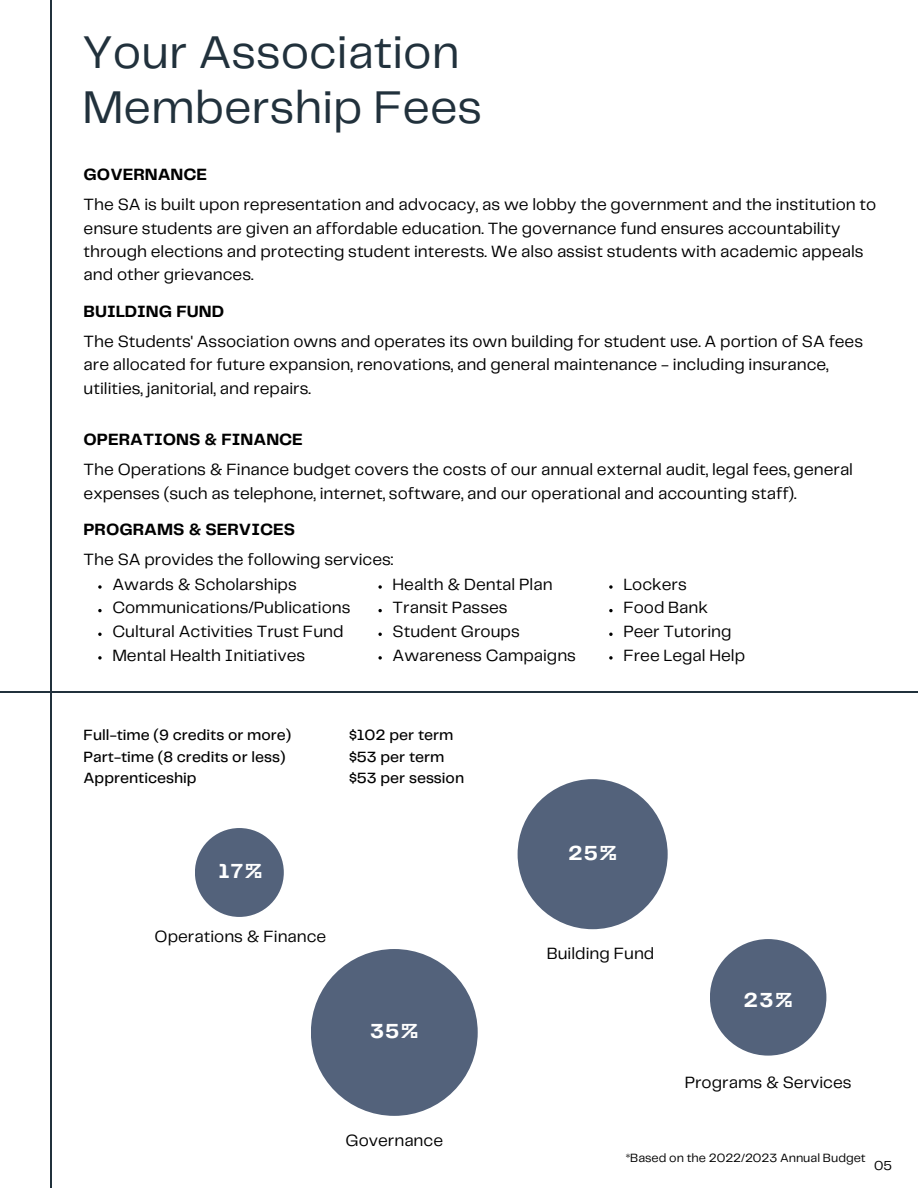
<style>
.page{position:relative;width:918px;height:1188px;background:#fff}
.page>*{position:absolute;margin:0;border:0;box-sizing:border-box;transform-origin:0 0}
.t1{font:47.55px/55.2px "Telegraf";color:#21313c}
.t2{font:700 21.15px "Telegraf";letter-spacing:.06em;color:#fff}
.t3{font:16.95px/23.4px "Telegraf";color:#000}
.t4{font:700 16.95px "Telegraf";color:#000}
.t5{font:500 15.45px "Telegraf";color:#000}
.t6{font:13.5px "Telegraf";color:#000}
.t7{font:12.45px "Telegraf";color:#000}
</style>
<div class="page">
<div style="left:710px;top:939px;width:116px;height:117px;background:#53627b;border-radius:50%"></div>
<div style="left:195px;top:828px;width:89px;height:89px;background:#53627b;border-radius:50%"></div>
<div style="left:518px;top:779px;width:150px;height:150px;background:#53627b;border-radius:50%"></div>
<div style="left:311px;top:949px;width:167px;height:167px;background:#53627b;border-radius:50%"></div>
<hr style="left:50px;top:0;width:1px;height:1188px;background:#21313c">
<hr style="left:0;top:692px;width:918px;height:1px;background:#21313c">
<svg style="left:98px;top:585px;width:4px;height:4px"></svg>
<svg style="left:98px;top:609px;width:4px;height:3px"></svg>
<svg style="left:98px;top:633px;width:4px;height:3px"></svg>
<svg style="left:98px;top:656px;width:4px;height:4px"></svg>
<svg style="left:378px;top:585px;width:4px;height:4px"></svg>
<svg style="left:378px;top:609px;width:4px;height:3px"></svg>
<svg style="left:378px;top:633px;width:4px;height:3px"></svg>
<svg style="left:378px;top:656px;width:4px;height:4px"></svg>
<svg style="left:609px;top:585px;width:4px;height:4px"></svg>
<svg style="left:609px;top:609px;width:4px;height:3px"></svg>
<svg style="left:609px;top:633px;width:4px;height:3px"></svg>
<svg style="left:609px;top:656px;width:4px;height:4px"></svg>
<p class="t1" style="left:82px;top:27px;width:401px">Your Association<br>Membership Fees</p>
<p class="t4" style="left:84px;top:167px;width:125px">GOVERNANCE</p>
<p class="t3" style="left:84px;top:194px;width:794px">The SA is built upon representation and advocacy, as we lobby the government and the institution to ensure students are given an affordable education. The governance fund ensures accountability through elections and protecting student interests. We also assist students with academic appeals and other grievances.</p>
<p class="t4" style="left:84px;top:304px;width:142px">BUILDING FUND</p>
<p class="t3" style="left:84px;top:330px;width:781px">The Students' Association owns and operates its own building for student use. A portion of SA fees are allocated for future expansion, renovations, and general maintenance - including insurance, utilities, janitorial, and repairs.</p>
<p class="t4" style="left:84px;top:432px;width:221px">OPERATIONS &amp; FINANCE</p>
<p class="t3" style="left:84px;top:459px;width:771px">The Operations &amp; Finance budget covers the costs of our annual external audit, legal fees, general expenses (such as telephone, internet, software, and our operational and accounting staff).</p>
<p class="t4" style="left:84px;top:522px;width:213px">PROGRAMS &amp; SERVICES</p>
<p class="t3" style="left:84px;top:548px;width:311px">The SA provides the following services:</p>
<p class="t3" style="left:112px;top:573px;width:186px">Awards &amp; Scholarships</p>
<p class="t3" style="left:112px;top:597px;width:240px">Communications/Publications</p>
<p class="t3" style="left:112px;top:621px;width:233px">Cultural Activities Trust Fund</p>
<p class="t3" style="left:112px;top:644px;width:194px">Mental Health Initiatives</p>
<p class="t3" style="left:393px;top:573px;width:162px">Health &amp; Dental Plan</p>
<p class="t3" style="left:393px;top:597px;width:116px">Transit Passes</p>
<p class="t3" style="left:393px;top:621px;width:129px">Student Groups</p>
<p class="t3" style="left:393px;top:644px;width:185px">Awareness Campaigns</p>
<p class="t3" style="left:623px;top:573px;width:65px">Lockers</p>
<p class="t3" style="left:623px;top:597px;width:86px">Food Bank</p>
<p class="t3" style="left:623px;top:621px;width:110px">Peer Tutoring</p>
<p class="t3" style="left:623px;top:644px;width:123px">Free Legal Help</p>
<p class="t5" style="left:84px;top:729px;width:209px">Full-time (9 credits or more)</p>
<p class="t5" style="left:84px;top:750px;width:203px">Part-time (8 credits or less)</p>
<p class="t5" style="left:84px;top:771px;width:115px">Apprenticeship</p>
<p class="t2" style="left:219px;top:862px;width:45px">17%</p>
<p class="t5" style="left:349px;top:729px;width:106px">$102 per term</p>
<p class="t5" style="left:349px;top:750px;width:97px">$53 per term</p>
<p class="t5" style="left:349px;top:771px;width:117px">$53 per session</p>
<p class="t2" style="left:568px;top:844px;width:51px">25%</p>
<p class="t3" style="left:155px;top:926px;width:173px">Operations &amp; Finance</p>
<p class="t2" style="left:370px;top:1022px;width:50px">35%</p>
<p class="t3" style="left:345px;top:1130px;width:99px">Governance</p>
<p class="t3" style="left:547px;top:943px;width:109px">Building Fund</p>
<p class="t2" style="left:744px;top:991px;width:51px">23%</p>
<p class="t3" style="left:685px;top:1072px;width:168px">Programs &amp; Services</p>
<p class="t7" style="left:626px;top:1153px;width:242px">*Based on the 2022/2023 Annual Budget</p>
<p class="t6" style="left:874px;top:1159px;width:19px">05</p>
</div>
